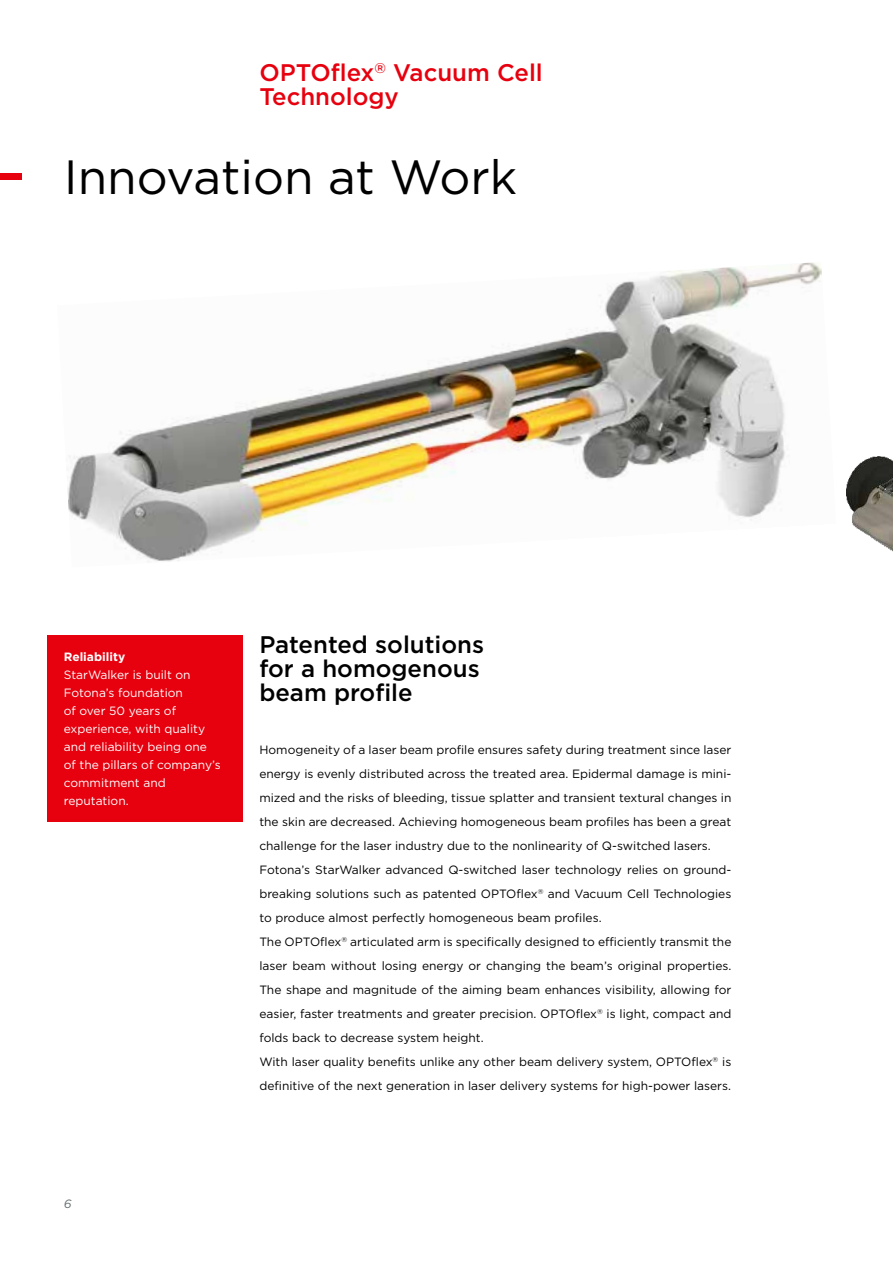
<style>
.page{position:relative;width:893px;height:1263px;background:#fff}
.page>*{position:absolute;margin:0;border:0;box-sizing:border-box;transform-origin:0 0}
.t1{font:48px "Gotham OT";color:#000}
.t2{font:500 24px/24px "Gotham OT";color:#000}
.t3{font:500 24px/24px "Gotham OT";color:#e7000e}
.t4{font:12px/24px "Gotham OT";color:#000}
.t5{font:12px/18px "Gotham OT";color:#fff}
.t6{font:700 12px "Gotham OT";color:#fff}
.t7{font:italic 12px "Gotham OT";color:#646d6f}
</style>
<div class="page">
<img style="left:846px;top:457px;width:47px;height:95px">
<div style="left:0;top:174px;width:21px;height:6px;background:#e7000e"></div>
<img style="left:67px;top:262px;width:755px;height:300px">
<div style="left:47px;top:635px;width:195px;height:187px;background:#e7000e"></div>
<h2 class="t3" style="left:259px;top:60px;width:285px">OPTOflex<sup>®</sup> Vacuum Cell<br>Technology</h2>
<h1 class="t1" style="left:64px;top:151px;width:455px">Innovation at Work</h1>
<p class="t6" style="left:64px;top:650px;width:63px">Reliability</p>
<p class="t5" style="left:64px;top:665px;width:158px">StarWalker is built on<br>Fotona’s foundation<br>of over 50 years of experience, with quality and reliability being one of the pillars of company’s commitment and reputation.</p>
<h2 class="t2" style="left:259px;top:631px;width:226px">Patented solutions for a homogenous beam profile</h2>
<p class="t4" style="left:259px;top:738px;width:474px">Homogeneity of a laser beam profile ensures safety during treatment since laser energy is evenly distributed across the treated area. Epidermal damage is mini&shy;mized and the risks of bleeding, tissue splatter and transient textural changes in the skin are decreased. Achieving homogeneous beam profiles has been a great challenge for the laser industry due to the nonlinearity of Q-switched lasers.<br>Fotona’s StarWalker advanced Q-switched laser technology relies on ground&shy;breaking solutions such as patented OPTOflex<sup>®</sup> and Vacuum Cell Technologies to produce almost perfectly homogeneous beam profiles.<br>The OPTOflex<sup>®</sup> articulated arm is specifically designed to efficiently transmit the laser beam without losing energy or changing the beam’s original properties.<br>The shape and magnitude of the aiming beam enhances visibility, allowing for easier, faster treatments and greater precision. OPTOflex<sup>®</sup> is light, compact and folds back to decrease system height.<br>With laser quality benefits unlike any other beam delivery system, OPTOflex<sup>®</sup> is definitive of the next generation in laser delivery systems for high-power lasers.</p>
<p class="t7" style="left:64px;top:1197px;width:9px">6</p>
</div>
